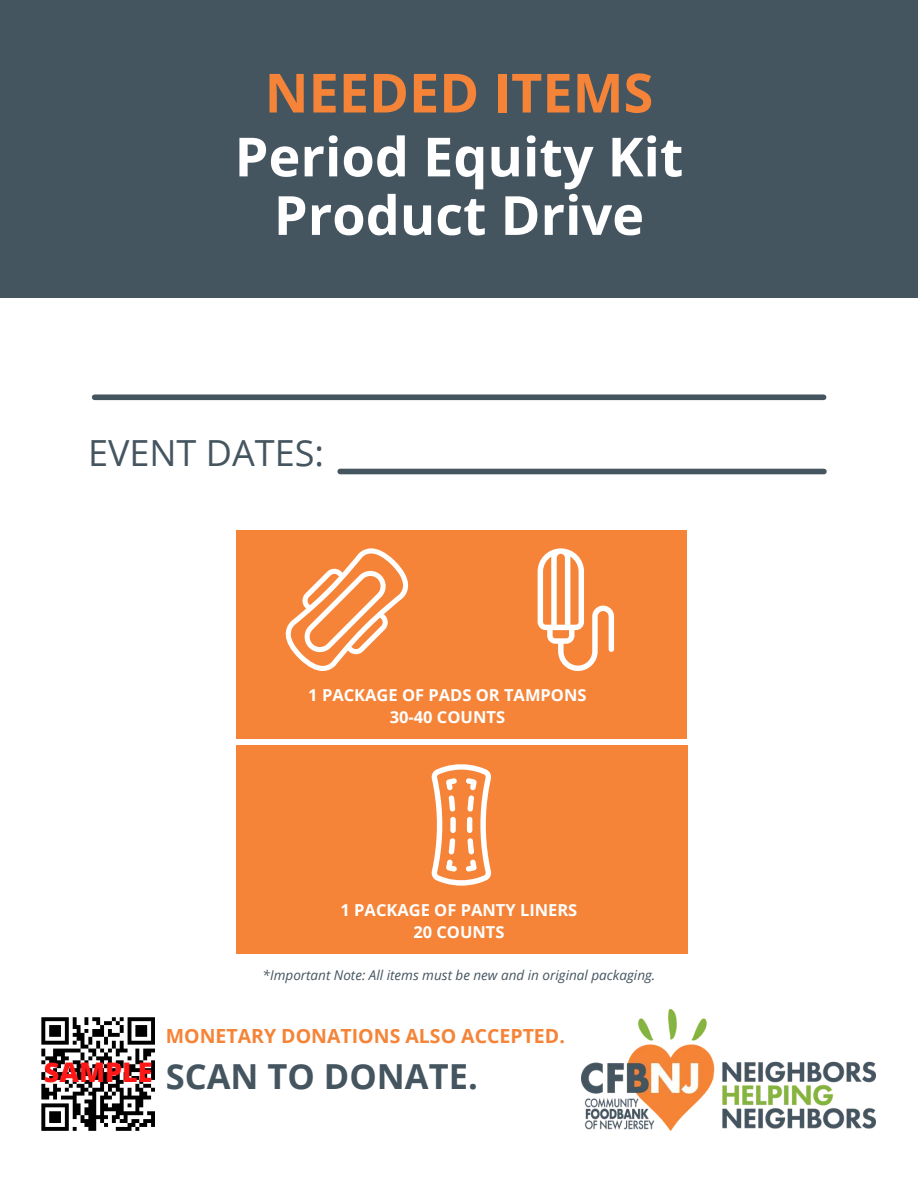
<style>
.page{position:relative;width:918px;height:1188px;background:#fff}
.page>*{position:absolute;margin:0;border:0;box-sizing:border-box;transform-origin:0 0}
.t1{font:700 54px/58.5px "Open Sans";color:#fff;text-align:center}
.t2{font:700 54px "Open Sans";color:#f58438}
.t3{font:36px "Open Sans";color:#455560}
.t4{font:700 34.5px "Open Sans";color:#455560}
.t5{font:700 19.5px "Open Sans";color:#f58438}
.t6{font:700 16.5px/22.5px "Open Sans";color:#fff;text-align:center}
.t7{font:italic 13.5px "Open Sans";color:#455560}
</style>
<div class="page">
<div style="left:0;top:0;width:918px;height:298px;background:#455560"></div>
<div style="left:236px;top:531px;width:246px;height:208px;background:#f58438"></div>
<div style="left:236px;top:746px;width:451px;height:208px;background:#f58438"></div>
<div style="left:465px;top:531px;width:221px;height:208px;background:#f58438"></div>
<img style="left:582px;top:1010px;width:294px;height:120px">
<div style="left:95px;top:394px;width:729px;height:6px;background:#455560"></div>
<div style="left:340px;top:469px;width:484px;height:5px;background:#455560"></div>
<svg style="left:41px;top:1017px;width:114px;height:114px"></svg>
<svg style="left:285px;top:548px;width:124px;height:123px"></svg>
<svg style="left:538px;top:548px;width:76px;height:123px"></svg>
<svg style="left:431px;top:764px;width:61px;height:122px"></svg>
<h1 class="t2" style="left:265px;top:55px;width:390px">NEEDED ITEMS</h1>
<h1 class="t1" style="left:235px;top:126px;width:450px">Period Equity Kit<br>Product Drive</h1>
<h2 class="t3" style="left:88px;top:428px;width:238px">EVENT DATES:</h2>
<p class="t6" style="left:308px;top:683px;width:280px">1 PACKAGE OF PADS OR TAMPONS<br>30-40 COUNTS</p>
<p class="t6" style="left:341px;top:898px;width:238px">1 PACKAGE OF PANTY LINERS<br>20 COUNTS</p>
<p class="t7" style="left:263px;top:966px;width:394px">*Important Note: All items must be new and in original packaging.</p>
<p class="t5" style="left:166px;top:1023px;width:401px">MONETARY DONATIONS ALSO ACCEPTED.</p>
<h3 class="t4" style="left:44px;top:1052px;width:436px"><sup>SAMPLE</sup> SCAN TO DONATE.</h3>
</div>
